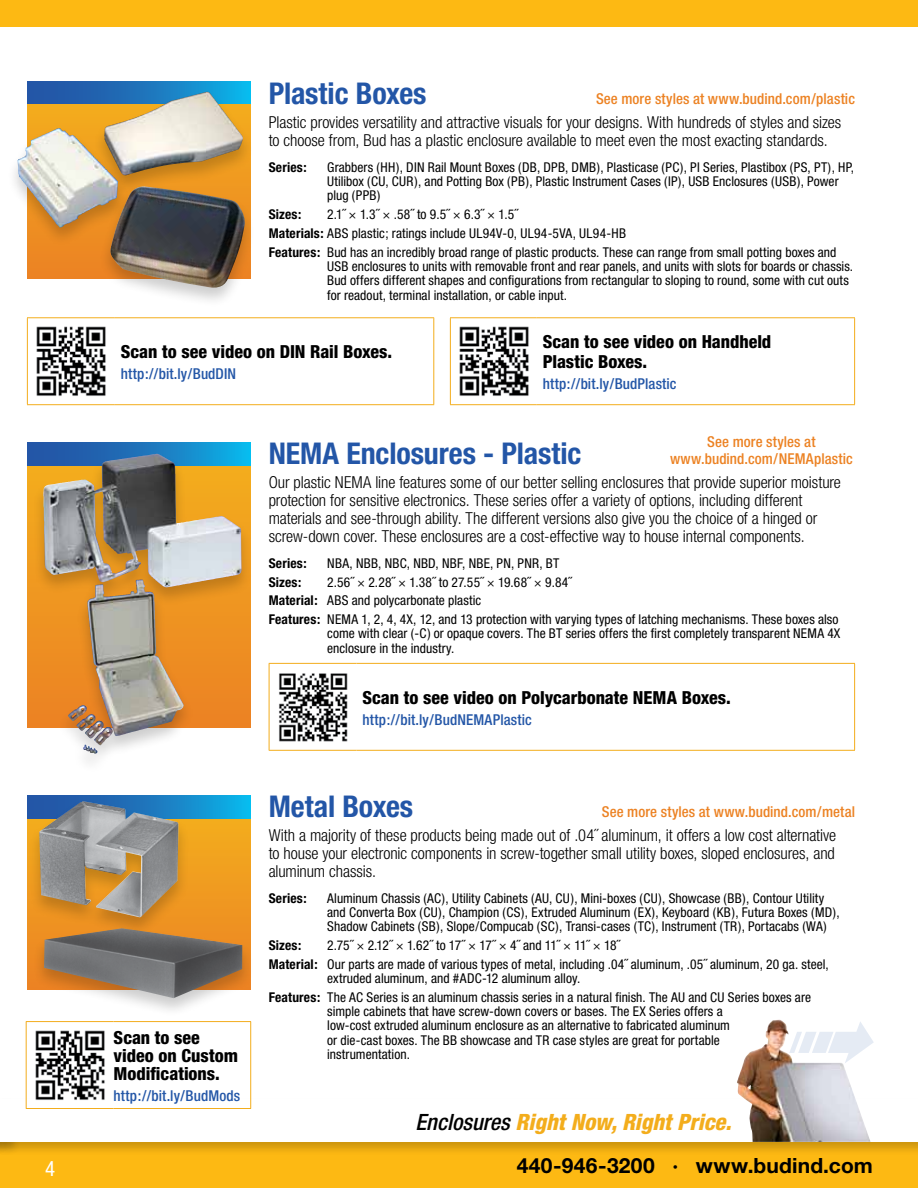
<style>
.page{position:relative;width:918px;height:1188px;background:#fff}
.page>*{position:absolute;margin:0;border:0;box-sizing:border-box;transform-origin:0 0}
.t1{font:700 condensed 30px "Helvetica Neue";letter-spacing:-.005em;color:#2356a7}
.t2{font:italic 800 condensed 22.5px "Helvetica Neue";color:#f3ad1c}
.t3{font:700 21px "Helvetica Neue";letter-spacing:.015em;color:#000}
.t4{font:condensed 21px "Helvetica Neue";color:#fff}
.t5{font:800 condensed 18px/18px "Helvetica Neue";color:#000}
.t6{font:300 condensed 16.5px/18px "Helvetica Neue";letter-spacing:-.005em;color:#000}
.t7{font:500 condensed 15px/16.5px "Helvetica Neue";letter-spacing:.005em;color:#ec8223;text-align:center}
.t8{font:500 condensed 15px "Helvetica Neue";letter-spacing:.005em;color:#2356a7}
.t9{font:condensed 13.5px/14.2px "Helvetica Neue";letter-spacing:.005em;color:#000}
.t10{font:700 condensed 13.5px "Helvetica Neue";letter-spacing:.01em;color:#000}
.s1{font-weight:700}
.s2{font-weight:500;color:#000}
</style>
<div class="page">
<div style="left:0;top:1141px;width:918px;height:47px;background:#fdb913"></div>
<div style="left:0;top:0;width:918px;height:27px;background:#fdb913"></div>
<div style="left:0;top:1097px;width:918px;height:59px;background:#000;opacity:.2"></div>
<div style="left:0;top:1099px;width:918px;height:43px;background:#fff"></div>
<img style="left:737px;top:1020px;width:134px;height:122px">
<hr style="left:269px;top:663px;width:88px;height:1px;background:#f3ad1c">
<hr style="left:269px;top:664px;width:1px;height:86px;background:#f3ad1c">
<hr style="left:357px;top:663px;width:498px;height:1px;background:#f3ad1c">
<hr style="left:854px;top:664px;width:1px;height:86px;background:#f3ad1c">
<hr style="left:269px;top:750px;width:88px;height:1px;background:#f3ad1c">
<hr style="left:357px;top:750px;width:498px;height:1px;background:#f3ad1c">
<img style="left:279px;top:673px;width:69px;height:69px">
<hr style="left:27px;top:317px;width:88px;height:1px;background:#f3ad1c">
<hr style="left:27px;top:318px;width:1px;height:86px;background:#f3ad1c">
<hr style="left:115px;top:317px;width:319px;height:1px;background:#f3ad1c">
<hr style="left:433px;top:318px;width:1px;height:86px;background:#f3ad1c">
<hr style="left:450px;top:317px;width:87px;height:1px;background:#f3ad1c">
<hr style="left:450px;top:318px;width:1px;height:86px;background:#f3ad1c">
<hr style="left:537px;top:317px;width:318px;height:1px;background:#f3ad1c">
<hr style="left:854px;top:318px;width:1px;height:86px;background:#f3ad1c">
<hr style="left:27px;top:404px;width:88px;height:1px;background:#f3ad1c">
<hr style="left:115px;top:404px;width:319px;height:1px;background:#f3ad1c">
<hr style="left:450px;top:404px;width:87px;height:1px;background:#f3ad1c">
<hr style="left:537px;top:404px;width:318px;height:1px;background:#f3ad1c">
<img style="left:36px;top:326px;width:70px;height:70px">
<img style="left:459px;top:326px;width:70px;height:70px">
<svg style="left:27px;top:81px;width:224px;height:23px;background:#1d70b8"></svg>
<svg style="left:27px;top:443px;width:224px;height:23px;background:#1b78be"></svg>
<svg style="left:27px;top:796px;width:224px;height:23px;background:#1395d3"></svg>
<div style="left:27px;top:819px;width:224px;height:171px;background:linear-gradient(to bottom,#f3ad1d,#eb8224)"></div>
<div style="left:27px;top:466px;width:224px;height:261px;background:#ed8c22"></div>
<svg style="left:27px;top:104px;width:72px;height:175px;background:#ee9320"></svg>
<hr style="left:26px;top:1021px;width:88px;height:1px;background:#f3ad1c">
<hr style="left:26px;top:1022px;width:1px;height:86px;background:#f3ad1c">
<hr style="left:114px;top:1021px;width:137px;height:1px;background:#f3ad1c">
<hr style="left:250px;top:1022px;width:1px;height:86px;background:#f3ad1c">
<hr style="left:26px;top:1108px;width:88px;height:1px;background:#f3ad1c">
<hr style="left:114px;top:1108px;width:137px;height:1px;background:#f3ad1c">
<img style="left:32px;top:1030px;width:75px;height:70px">
<div style="left:93px;top:90px;width:161px;height:105px;background:#000;opacity:.2"></div>
<img style="left:104px;top:92px;width:139px;height:84px">
<div style="left:99px;top:184px;width:157px;height:124px;background:#000;opacity:.2"></div>
<img style="left:110px;top:186px;width:136px;height:103px">
<div style="left:7px;top:126px;width:122px;height:121px;background:#000;opacity:.2"></div>
<img style="left:18px;top:129px;width:91px;height:98px">
<div style="left:32px;top:451px;width:221px;height:157px;background:#000;opacity:.2"></div>
<img style="left:43px;top:454px;width:112px;height:128px">
<div style="left:58px;top:577px;width:136px;height:196px;background:#000;opacity:.2"></div>
<img style="left:88px;top:580px;width:52px;height:134px">
<div style="left:28px;top:799px;width:162px;height:138px;background:#000;opacity:.2"></div>
<img style="left:39px;top:801px;width:139px;height:117px">
<div style="left:33px;top:926px;width:221px;height:92px;background:#000;opacity:.2"></div>
<img style="left:44px;top:928px;width:198px;height:70px">
<h1 class="t1" style="left:269px;top:75px;width:159px">Plastic Boxes</h1>
<p class="t7" style="left:596px;top:90px;width:260px">See more styles at www.budind.com/plastic</p>
<p class="t6" style="left:269px;top:113px;width:574px">Plastic provides versatility and attractive visuals for your designs. With hundreds of styles and sizes to choose from, Bud has a plastic enclosure available to meet even the most exacting standards.</p>
<p class="t10" style="left:269px;top:159px;width:40px">Series:</p>
<p class="t9" style="left:327px;top:160px;width:528px">Grabbers (HH), DIN Rail Mount Boxes (DB, DPB, DMB), Plasticase (PC), PI Series, Plastibox (PS, PT), HP,<br>Utilibox (CU, CUR), and Potting Box (PB), Plastic Instrument Cases (IP), USB Enclosures (USB), Power plug (PPB)</p>
<p class="t10" style="left:269px;top:206px;width:34px">Sizes:</p>
<p class="t9" style="left:269px;top:205px;width:569px;line-height:18.8px;text-indent:58px">2.1˝ × 1.3˝ × .58˝ to 9.5˝ × 6.3˝ × 1.5˝<br><span class="s1">Materials:</span> ABS plastic; ratings include UL94V-0, UL94-5VA, UL94-HB<br><span class="s1">Features:</span> Bud has an incredibly broad range of plastic products. These can range from small potting boxes and</p>
<p class="t9" style="left:327px;top:259px;width:527px;line-height:14.7px">USB enclosures to units with removable front and rear panels, and units with slots for boards or chassis.<br>Bud offers different shapes and configurations from rectangular to sloping to round, some with cut outs for readout, terminal installation, or cable input.</p>
<h3 class="t5" style="left:121px;top:342px;width:273px">Scan to see video on DIN Rail Boxes.</h3>
<p class="t8" style="left:121px;top:365px;width:117px">http://bit.ly/BudDIN</p>
<h3 class="t5" style="left:543px;top:332px;width:230px;line-height:19.5px">Scan to see video on Handheld<br>Plastic Boxes.</h3>
<p class="t8" style="left:543px;top:375px;width:135px">http://bit.ly/BudPlastic</p>
<h3 class="t5" style="left:114px;top:1028px;width:126px">Scan to see video on Custom<br>Modifications.</h3>
<p class="t8" style="left:114px;top:1087px;width:128px">http://bit.ly/BudMods</p>
<h1 class="t1" style="left:269px;top:435px;width:314px">NEMA Enclosures - Plastic</h1>
<p class="t7" style="left:670px;top:433px;width:184px">See more styles at www.budind.com/NEMAplastic</p>
<p class="t6" style="left:269px;top:473px;width:574px">Our plastic NEMA line features some of our better selling enclosures that provide superior moisture protection for sensitive electronics. These series offer a variety of options, including different materials and see-through ability. The different versions also give you the choice of a hinged or screw-down cover. These enclosures are a cost-effective way to house internal components.</p>
<p class="t10" style="left:269px;top:555px;width:40px">Series:</p>
<p class="t9" style="left:327px;top:556px;width:234px">NBA, NBB, NBC, NBD, NBF, NBE, PN, PNR, BT</p>
<p class="t10" style="left:269px;top:574px;width:34px">Sizes:</p>
<p class="t9" style="left:269px;top:572px;width:571px;line-height:18.8px;text-indent:58px">2.56˝ × 2.28˝ × 1.38˝ to 27.55˝ × 19.68˝ × 9.84˝<br><span class="s1">Material:</span> ABS and polycarbonate plastic<br><span class="s1">Features:</span> NEMA 1, 2, 4, 4X, 12, and 13 protection with varying types of latching mechanisms. These boxes also</p>
<p class="t9" style="left:327px;top:626px;width:515px">come with clear (-C) or opaque covers. The BT series offers the first completely transparent NEMA 4X enclosure in the industry.</p>
<h3 class="t5" style="left:363px;top:688px;width:370px">Scan to see video on Polycarbonate NEMA Boxes.</h3>
<p class="t8" style="left:363px;top:710px;width:171px">http://bit.ly/BudNEMAPlastic</p>
<h1 class="t1" style="left:269px;top:788px;width:146px">Metal Boxes</h1>
<p class="t7" style="left:602px;top:803px;width:255px">See more styles at www.budind.com/metal</p>
<p class="t6" style="left:269px;top:826px;width:569px;text-align:justify">With a majority of these products being made out of .04˝ aluminum, it offers a low cost alternative to house your electronic components in screw-together small utility boxes, sloped enclosures, and aluminum chassis.</p>
<p class="t10" style="left:269px;top:890px;width:40px">Series:</p>
<p class="t9" style="left:327px;top:891px;width:514px">Aluminum Chassis (AC), Utility Cabinets (AU, CU), Mini-boxes (CU), Showcase (BB), Contour Utility and Converta Box (CU), Champion (CS), Extruded Aluminum (EX), Keyboard (KB), Futura Boxes (MD),<br>Shadow Cabinets (SB), Slope/Compucab (SC), Transi-cases (TC), Instrument (TR), Portacabs (WA)</p>
<p class="t10" style="left:269px;top:937px;width:34px">Sizes:</p>
<p class="t9" style="left:269px;top:936px;width:562px;line-height:18.8px;text-indent:58px">2.75˝ × 2.12˝ × 1.62˝ to 17˝ × 17˝ × 4˝ and 11˝ × 11˝ × 18˝<br><span class="s1">Material:</span> Our parts are made of various types of metal, including .04˝ aluminum, .05˝ aluminum, 20 ga. steel,</p>
<p class="t9" style="left:269px;top:969px;width:544px;line-height:18.8px;text-indent:58px">extruded aluminum, and #ADC-12 aluminum alloy.<br><span class="s1">Features:</span> The AC Series is an aluminum chassis series in a natural finish. The AU and CU Series boxes are</p>
<p class="t9" style="left:327px;top:1004px;width:404px">simple cabinets that have screw-down covers or bases. The EX Series offers a low-cost extruded aluminum enclosure as an alternative to fabricated aluminum or die-cast boxes. The BB showcase and TR case styles are great for portable instrumentation.</p>
<h2 class="t2" style="left:415px;top:1108px;width:317px"><span class="s2">Enclosures</span> Right Now, Right Price.</h2>
<h3 class="t4" style="left:45px;top:1156px;width:12px">4</h3>
<h3 class="t3" style="left:517px;top:1152px;width:358px">440-946-3200 · www.budind.com</h3>
</div>
